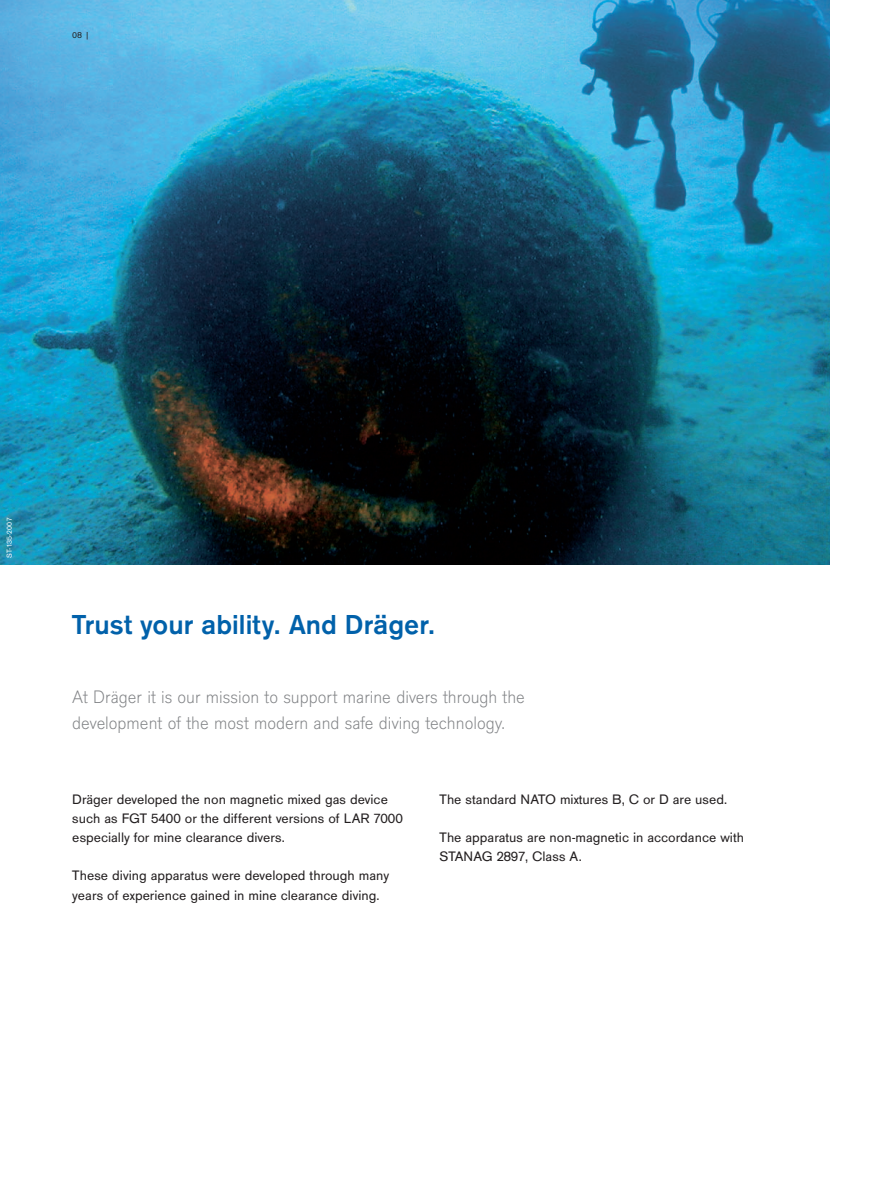
<style>
.page{position:relative;width:893px;height:1191px;background:#fff}
.page>*{position:absolute;margin:0;border:0;box-sizing:border-box;transform-origin:0 0}
.t1{font:700 28.5px "Draeger San";color:#0161aa}
.t2{font:300 18.75px/25.5px "Draeger San";color:#808285}
.t3{font:14.25px/19.2px "Draeger San";color:#231f20}
.t4{font:9px "Draeger San Tab";color:#231f20}
.t5{font:7.5px "Draeger San";letter-spacing:.025em;color:#fff}
</style>
<div class="page">
<img style="left:0;top:0;width:829px;height:564px">
<p class="t4" style="left:72px;top:32px;width:19px">08 |</p>
<p class="t5" style="left:7px;top:558px;width:42px;rotate:-90deg">ST-135-2007</p>
<h1 class="t1" style="left:72px;top:615px;width:364px">Trust your ability. And Dräger.</h1>
<h2 class="t2" style="left:72px;top:686px;width:454px">At Dräger it is our mission to support marine divers through the development of the most modern and safe diving technology.</h2>
<p class="t3" style="left:72px;top:791px;width:332px">Dräger developed the non magnetic mixed gas device such as FGT 5400 or the different versions of LAR 7000 especially for mine clearance divers.</p>
<p class="t3" style="left:72px;top:867px;width:318px">These diving apparatus were developed through many years of experience gained in mine clearance diving.</p>
<p class="t3" style="left:440px;top:791px;width:289px">The standard NATO mixtures B, C or D are used.</p>
<p class="t3" style="left:440px;top:829px;width:306px">The apparatus are non-magnetic in accordance with<br>STANAG 2897, Class A.</p>
</div>
